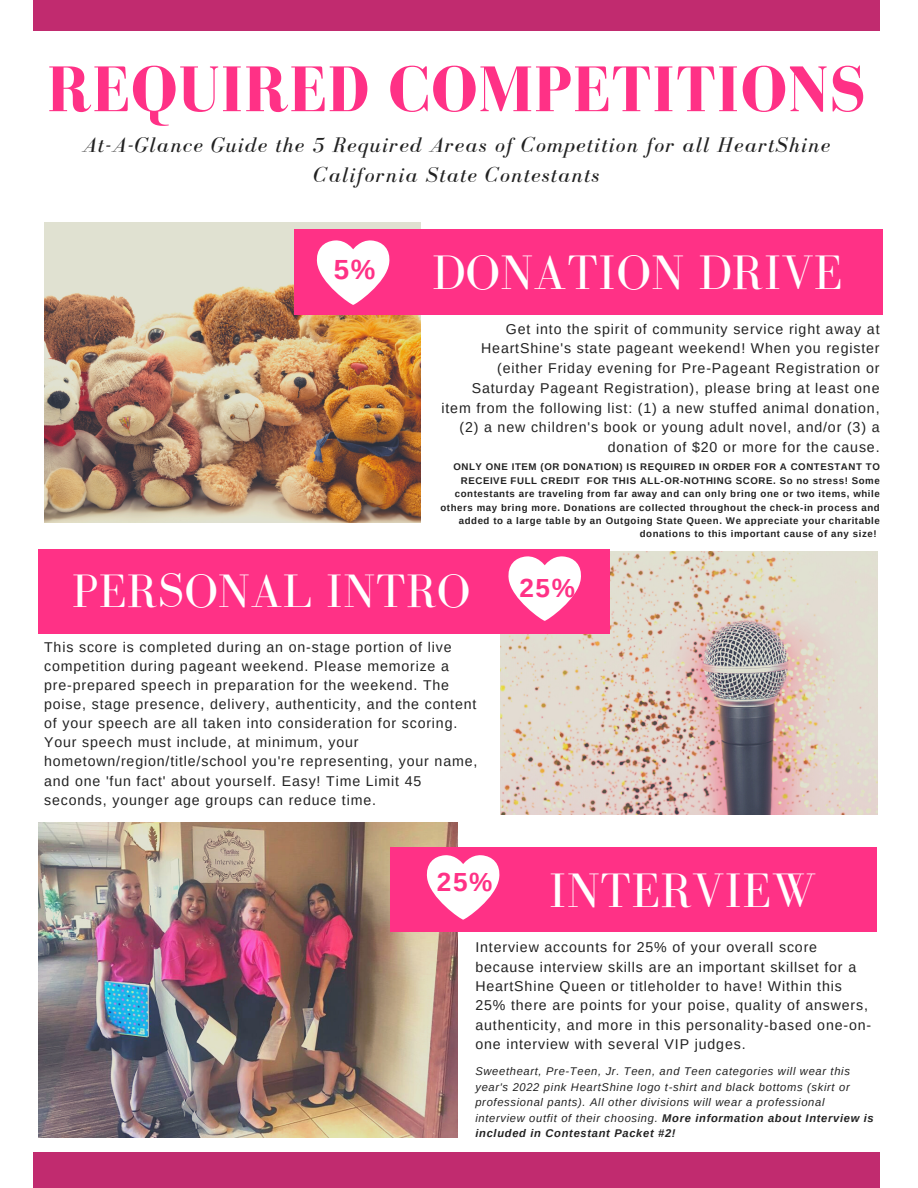
<style>
.page{position:relative;width:918px;height:1188px;background:#fff}
.page>*{position:absolute;margin:0;border:0;box-sizing:border-box;transform-origin:0 0}
.t1{font:700 66.3px "Bodoni FLF";letter-spacing:.01em;color:#ff3186}
.t2{font:49.8px "Bodoni FLF";letter-spacing:.01em;color:#fff}
.t3{font:48.3px "Bodoni FLF";letter-spacing:.01em;color:#fff}
.t4{font:700 27.75px "Arimo";color:#ff3186}
.t5{font:700 26.1px "Arimo";color:#ff3186}
.t6{font:italic 21.75px/29.7px "Bodoni FLF";letter-spacing:.06em;color:#222;text-align:center}
.t7{font:14.25px/19.2px "Arimo";letter-spacing:.06em;color:#222}
.t8{font:italic 11.25px/15.6px "Arimo";letter-spacing:.06em;color:#222}
.t9{font:700 9.75px "Arimo";letter-spacing:.06em;color:#222}
.s1{font-weight:700}
</style>
<div class="page">
<div style="left:33px;top:1153px;width:846px;height:35px;background:#c12b6f"></div>
<div style="left:33px;top:0;width:846px;height:31px;background:#c12b6f"></div>
<img style="left:44px;top:223px;width:377px;height:299px">
<img style="left:500px;top:552px;width:377px;height:263px">
<img style="left:38px;top:822px;width:420px;height:315px">
<div style="left:390px;top:848px;width:440px;height:84px;background:#ff3186"></div>
<div style="left:443px;top:230px;width:439px;height:84px;background:#ff3186"></div>
<div style="left:38px;top:549px;width:440px;height:85px;background:#ff3186"></div>
<div style="left:437px;top:848px;width:440px;height:84px;background:#ff3186"></div>
<div style="left:294px;top:230px;width:440px;height:84px;background:#ff3186"></div>
<div style="left:170px;top:549px;width:440px;height:85px;background:#ff3186"></div>
<svg style="left:316px;top:240px;width:74px;height:65px"></svg>
<svg style="left:508px;top:556px;width:73px;height:65px"></svg>
<svg style="left:426px;top:855px;width:74px;height:65px"></svg>
<p class="t1" style="left:47px;top:53px;width:820px">REQUIRED COMPETITIONS</p>
<p class="t6" style="left:83px;top:130px;width:749px">At-A-Glance Guide the 5 Required Areas of Competition for all HeartShine<br>California State Contestants</p>
<p class="t4" style="left:334px;top:254px;width:43px">5%</p>
<p class="t2" style="left:432px;top:246px;width:412px">DONATION DRIVE</p>
<p class="t7" style="left:441px;top:319px;width:440px;line-height:19.8px;text-align:right">Get into the spirit of community service right away at HeartShine's state pageant weekend! When you register (either Friday evening for Pre-Pageant Registration or Saturday Pageant Registration), please bring at least one item from the following list: (1) a new stuffed animal donation, (2) a new children's book or young adult novel, and/or (3) a donation of $20 or more for the cause.</p>
<p class="t9" style="left:453px;top:461px;width:428px">ONLY ONE ITEM (OR DONATION) IS REQUIRED IN ORDER FOR A CONTESTANT TO</p>
<p class="t9" style="left:461px;top:475px;width:421px">RECEIVE FULL CREDIT FOR THIS ALL-OR-NOTHING SCORE. So no stress! Some</p>
<p class="t9" style="left:455px;top:488px;width:427px">contestants are traveling from far away and can only bring one or two items, while</p>
<p class="t9" style="left:440px;top:502px;width:441px">others may bring more. Donations are collected throughout the check-in process and</p>
<p class="t9" style="left:459px;top:515px;width:423px">added to a large table by an Outgoing State Queen. We appreciate your charitable</p>
<p class="t9" style="left:640px;top:529px;width:238px">donations to this important cause of any size!</p>
<p class="t3" style="left:72px;top:565px;width:400px">PERSONAL INTRO</p>
<p class="t7" style="left:44px;top:637px;width:435px">This score is completed during an on-stage portion of live competition during pageant weekend. Please memorize a pre-prepared speech in preparation for the weekend. The poise, stage presence, delivery, authenticity, and the content of your speech are all taken into consideration for scoring.<br>Your speech must include, at minimum, your hometown/region/title/school you're representing, your name, and one 'fun fact' about yourself. Easy! Time Limit 45 seconds, younger age groups can reduce time.</p>
<p class="t5" style="left:437px;top:868px;width:57px">25%</p>
<p class="t5" style="left:519px;top:574px;width:57px">25%</p>
<p class="t2" style="left:549px;top:863px;width:269px">INTERVIEW</p>
<p class="t7" style="left:475px;top:937px;width:397px">Interview accounts for 25% of your overall score because interview skills are an important skillset for a HeartShine Queen or titleholder to have! Within this 25% there are points for your poise, quality of answers, authenticity, and more in this personality-based one-on&shy;one interview with several VIP judges.</p>
<p class="t8" style="left:475px;top:1063px;width:400px">Sweetheart, Pre-Teen, Jr. Teen, and Teen categories will wear this year's 2022 pink HeartShine logo t-shirt and black bottoms (skirt or professional pants). All other divisions will wear a professional interview outfit of their choosing. <span class="s1">More information about Interview is included in Contestant Packet #2!</span></p>
</div>
